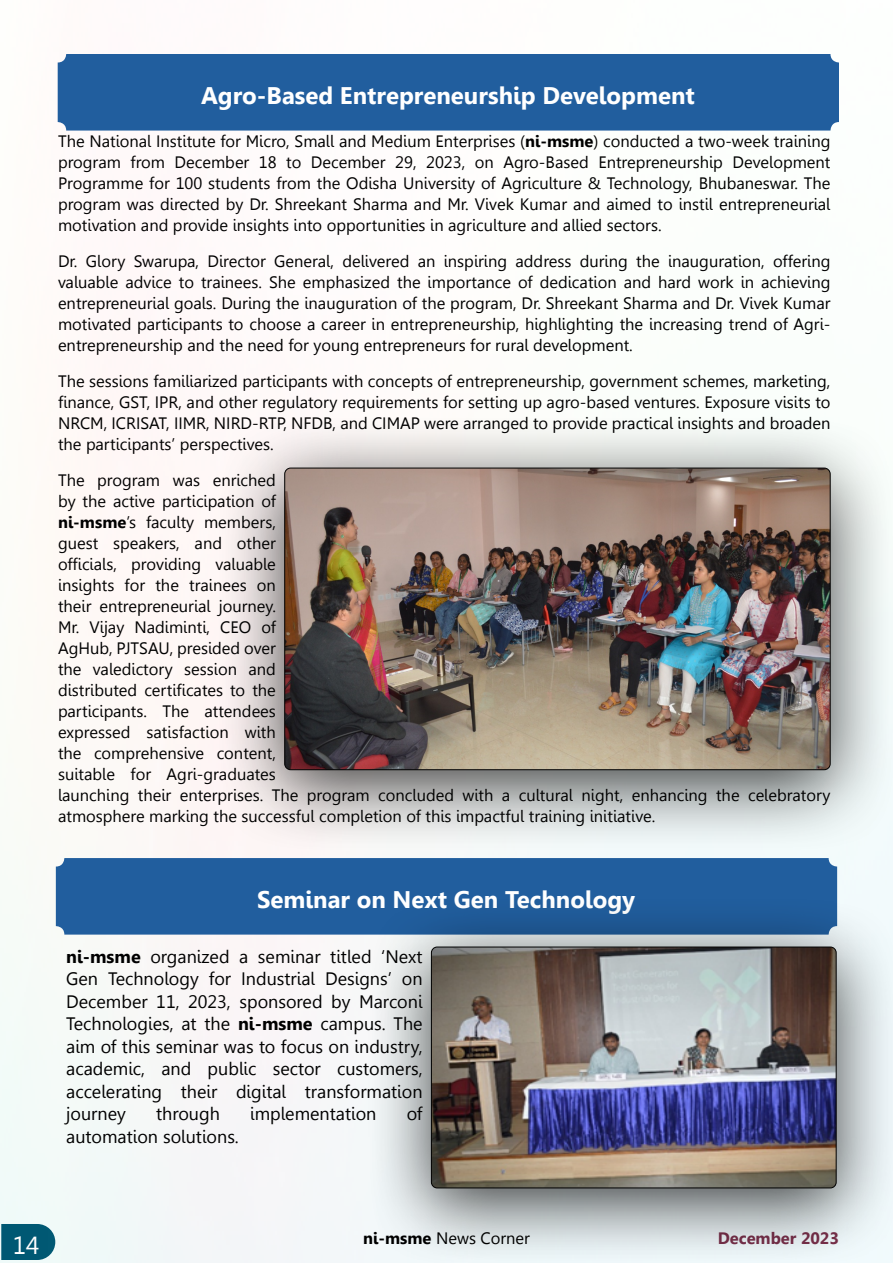
<style>
.page{position:relative;width:893px;height:1263px;background:#fff}
.page>*{position:absolute;margin:0;border:0;box-sizing:border-box;transform-origin:0 0}
.t1{font:24.75px "Leelawadee";color:#fff}
.t2{font:700 24px "Leelawadee";color:#fff}
.t3{font:18px/22.5px "Leelawadee";color:#000;text-align:justify}
.t4{font:16.5px/21px "Leelawadee";color:#000;text-align:justify}
.t5{font:700 16.5px "Leelawadee";color:#79304b}
.s1{font-weight:700}
</style>
<div class="page">
<svg style="left:1px;top:1224px;width:54px;height:36px;background:#11637c"></svg>
<div style="left:56px;top:858px;width:781px;height:76px;background:#215e9e;border-radius:9px"></div>
<div style="left:365px;top:896px;width:528px;height:367px;background:#000;opacity:.75"></div>
<img style="left:431px;top:947px;width:405px;height:241px">
<div style="left:431px;top:947px;width:405px;height:241px;border:1px solid #000;border-radius:6px"></div>
<div style="left:58px;top:54px;width:781px;height:77px;background:#215e9e;border-radius:9px"></div>
<div style="left:216px;top:415px;width:677px;height:438px;background:#000;opacity:.75"></div>
<img style="left:285px;top:468px;width:545px;height:302px">
<div style="left:284px;top:468px;width:546px;height:302px;border:1px solid #000;border-radius:6px"></div>
<h2 class="t2" style="left:201px;top:81px;width:495px">Agro-Based Entrepreneurship Development</h2>
<p class="t4" style="left:58px;top:131px;width:774px">The National Institute for Micro, Small and Medium Enterprises (<span class="s1">ni-msme</span>) conducted a two-week training program from December 18 to December 29, 2023, on Agro-Based Entrepreneurship Development Programme for 100 students from the Odisha University of Agriculture &amp; Technology, Bhubaneswar. The program was directed by Dr. Shreekant Sharma and Mr. Vivek Kumar and aimed to instil entrepreneurial motivation and provide insights into opportunities in agriculture and allied sectors.</p>
<p class="t4" style="left:58px;top:251px;width:774px">Dr. Glory Swarupa, Director General, delivered an inspiring address during the inauguration, offering valuable advice to trainees. She emphasized the importance of dedication and hard work in achieving entrepreneurial goals. During the inauguration of the program, Dr. Shreekant Sharma and Dr. Vivek Kumar motivated participants to choose a career in entrepreneurship, highlighting the increasing trend of Agri&shy;entrepreneurship and the need for young entrepreneurs for rural development.</p>
<p class="t4" style="left:58px;top:371px;width:774px">The sessions familiarized participants with concepts of entrepreneurship, government schemes, marketing, finance, GST, IPR, and other regulatory requirements for setting up agro-based ventures. Exposure visits to NRCM, ICRISAT, IIMR, NIRD-RTP, NFDB, and CIMAP were arranged to provide practical insights and broaden the participants’ perspectives.</p>
<p class="t4" style="left:58px;top:470px;width:774px;text-align:left">The program was enriched<br>by the active participation of<br><span class="s1">ni-msme</span>’s faculty members,<br>guest speakers, and other<br>officials, providing valuable<br>insights for the trainees on<br>their entrepreneurial journey.<br>Mr. Vijay Nadiminti, CEO of<br>AgHub, PJTSAU, presided over<br>the valedictory session and<br>distributed certificates to the<br>participants. The attendees<br>expressed satisfaction with<br>the comprehensive content,<br>suitable for Agri-graduates<br>launching their enterprises. The program concluded with a cultural night, enhancing the celebratory atmosphere marking the successful completion of this impactful training initiative.</p>
<h2 class="t2" style="left:257px;top:885px;width:380px">Seminar on Next Gen Technology</h2>
<p class="t3" style="left:66px;top:945px;width:358px"><span class="s1">ni-msme</span> organized a seminar titled ‘Next Gen Technology for Industrial Designs’ on December 11, 2023, sponsored by Marconi Technologies, at the <span class="s1">ni-msme</span> campus. The aim of this seminar was to focus on industry, academic, and public sector customers, accelerating their digital transformation journey</p>
<p class="t3" style="left:156px;top:1103px;width:65px">through</p>
<p class="t3" style="left:250px;top:1103px;width:128px">implementation</p>
<p class="t3" style="left:407px;top:1103px;width:17px">of</p>
<p class="t3" style="left:66px;top:1125px;width:174px">automation solutions.</p>
<h1 class="t1" style="left:13px;top:1231px;width:28px">14</h1>
<p class="t4" style="left:363px;top:1228px;width:168px"><span class="s1">ni-msme</span> News Corner</p>
<p class="t5" style="left:718px;top:1228px;width:123px">December 2023</p>
</div>
